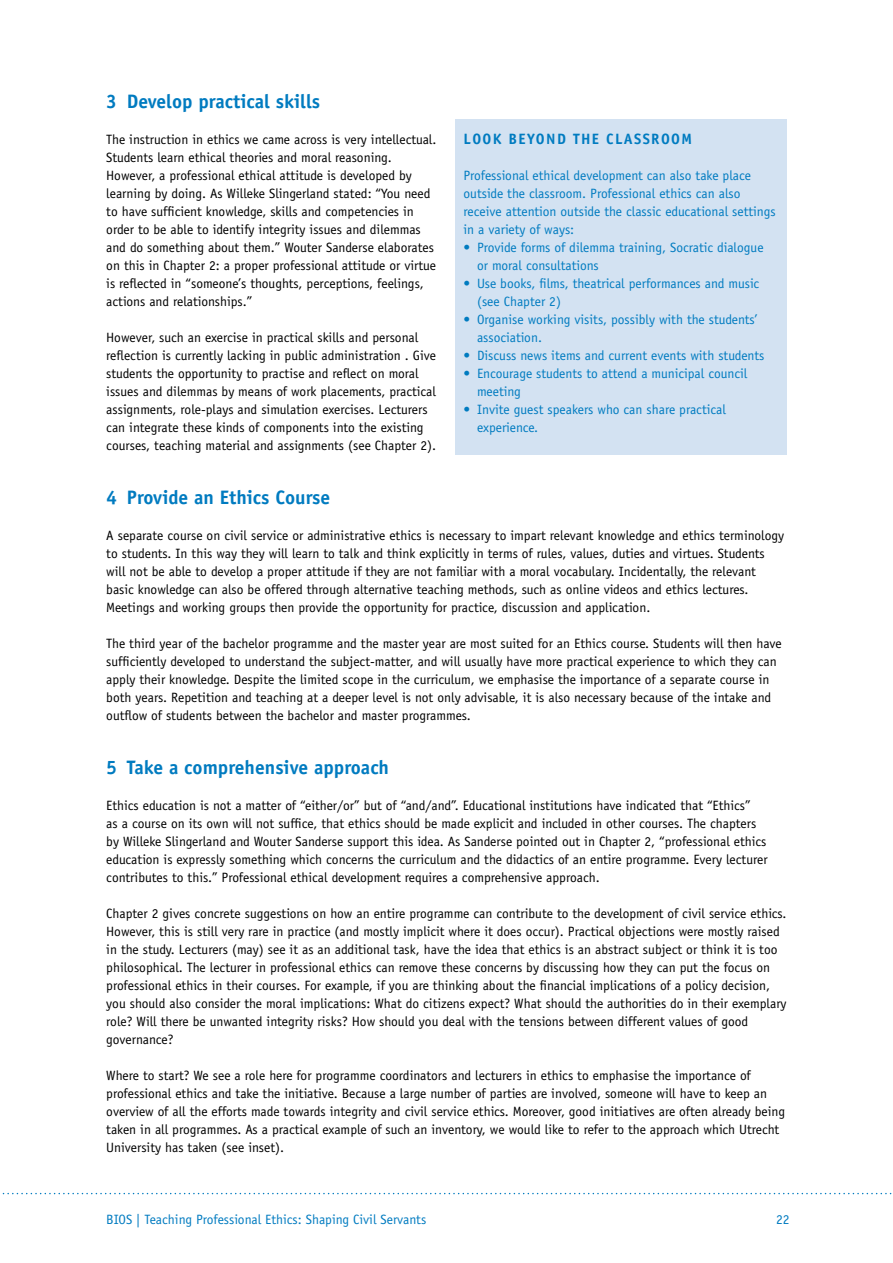
<style>
.page{position:relative;width:893px;height:1263px;background:#fff}
.page>*{position:absolute;margin:0;border:0;box-sizing:border-box;transform-origin:0 0}
.Hoofdstuksubkop{font:700 19.5px "Officina Sans";color:#007bc0}
.Kader_kop{font:700 15px "Officina Sans";letter-spacing:.09em;color:#007bc0}
.plat{font:13.5px/18px "Officina Sans";color:#000}
.accent{font:13.5px/18px "Officina Sans";color:#007bc0}
</style>
<div class="page">
<div style="left:455px;top:119px;width:332px;height:336px;background:#d3e2f2"></div>
<svg style="left:2px;top:1193px;width:890px;height:1px"></svg>
<p class="Hoofdstuksubkop" style="left:106px;top:89px;width:215px">3 Develop practical skills</p>
<p class="plat" style="left:106px;top:130px;width:332px">The instruction in ethics we came across is very intellectual.<br>Students learn ethical theories and moral reasoning.<br>However, a professional ethical attitude is developed by learning by doing. As Willeke Slingerland stated: “You need to have sufficient knowledge, skills and competencies in order to be able to identify integrity issues and dilemmas and do something about them.” Wouter Sanderse elaborates on this in Chapter 2: a proper professional attitude or virtue is reflected in “someone’s thoughts, perceptions, feelings, actions and relationships.”</p>
<p class="plat" style="left:106px;top:328px;width:331px">However, such an exercise in practical skills and personal reflection is currently lacking in public administration . Give students the opportunity to practise and reflect on moral issues and dilemmas by means of work placements, practical assignments, role-plays and simulation exercises. Lecturers can integrate these kinds of components into the existing courses, teaching material and assignments (see Chapter 2).</p>
<p class="Hoofdstuksubkop" style="left:106px;top:485px;width:225px">4 Provide an Ethics Course</p>
<p class="plat" style="left:106px;top:526px;width:679px">A separate course on civil service or administrative ethics is necessary to impart relevant knowledge and ethics terminology to students. In this way they will learn to talk and think explicitly in terms of rules, values, duties and virtues. Students will not be able to develop a proper attitude if they are not familiar with a moral vocabulary. Incidentally, the relevant basic knowledge can also be offered through alternative teaching methods, such as online videos and ethics lectures.<br>Meetings and working groups then provide the opportunity for practice, discussion and application.</p>
<p class="plat" style="left:106px;top:634px;width:677px">The third year of the bachelor programme and the master year are most suited for an Ethics course. Students will then have sufficiently developed to understand the subject-matter, and will usually have more practical experience to which they can apply their knowledge. Despite the limited scope in the curriculum, we emphasise the importance of a separate course in both years. Repetition and teaching at a deeper level is not only advisable, it is also necessary because of the intake and outflow of students between the bachelor and master programmes.</p>
<p class="Hoofdstuksubkop" style="left:106px;top:755px;width:284px">5 Take a comprehensive approach</p>
<p class="plat" style="left:106px;top:796px;width:663px">Ethics education is not a matter of “either/or” but of “and/and”. Educational institutions have indicated that “Ethics”<br>as a course on its own will not suffice, that ethics should be made explicit and included in other courses. The chapters by Willeke Slingerland and Wouter Sanderse support this idea. As Sanderse pointed out in Chapter 2, “professional ethics education is expressly something which concerns the curriculum and the didactics of an entire programme. Every lecturer contributes to this.” Professional ethical development requires a comprehensive approach.</p>
<p class="plat" style="left:106px;top:904px;width:682px">Chapter 2 gives concrete suggestions on how an entire programme can contribute to the development of civil service ethics.<br>However, this is still very rare in practice (and mostly implicit where it does occur). Practical objections were mostly raised in the study. Lecturers (may) see it as an additional task, have the idea that ethics is an abstract subject or think it is too philosophical. The lecturer in professional ethics can remove these concerns by discussing how they can put the focus on professional ethics in their courses. For example, if you are thinking about the financial implications of a policy decision, you should also consider the moral implications: What do citizens expect? What should the authorities do in their exemplary role? Will there be unwanted integrity risks? How should you deal with the tensions between different values of good governance?</p>
<p class="plat" style="left:106px;top:1066px;width:680px">Where to start? We see a role here for programme coordinators and lecturers in ethics to emphasise the importance of professional ethics and take the initiative. Because a large number of parties are involved, someone will have to keep an overview of all the efforts made towards integrity and civil service ethics. Moreover, good initiatives are often already being taken in all programmes. As a practical example of such an inventory, we would like to refer to the approach which Utrecht University has taken (see inset).</p>
<p class="Kader_kop" style="left:463px;top:130px;width:230px">LOOK BEYOND THE CLASSROOM</p>
<p class="accent" style="left:463px;top:166px;width:314px">Professional ethical development can also take place outside the classroom. Professional ethics can also receive attention outside the classic educational settings in a variety of ways:</p>
<p class="accent" style="left:477px;top:238px;width:288px;text-indent:-14px">• Provide forms of dilemma training, Socratic dialogue or moral consultations</p>
<p class="accent" style="left:477px;top:274px;width:284px;text-indent:-14px">• Use books, films, theatrical performances and music (see Chapter 2)</p>
<p class="accent" style="left:477px;top:310px;width:282px;text-indent:-14px">• Organise working visits, possibly with the students’ association.</p>
<p class="accent" style="left:463px;top:346px;width:302px">• Discuss news items and current events with students</p>
<p class="accent" style="left:477px;top:364px;width:272px;text-indent:-14px">• Encourage students to attend a municipal council meeting</p>
<p class="accent" style="left:477px;top:400px;width:250px;text-indent:-14px">• Invite guest speakers who can share practical experience.</p>
<p class="accent" style="left:106px;top:1210px;width:321px">BIOS | Teaching Professional Ethics: Shaping Civil Servants</p>
<p class="accent" style="left:776px;top:1210px;width:15px">22</p>
</div>
